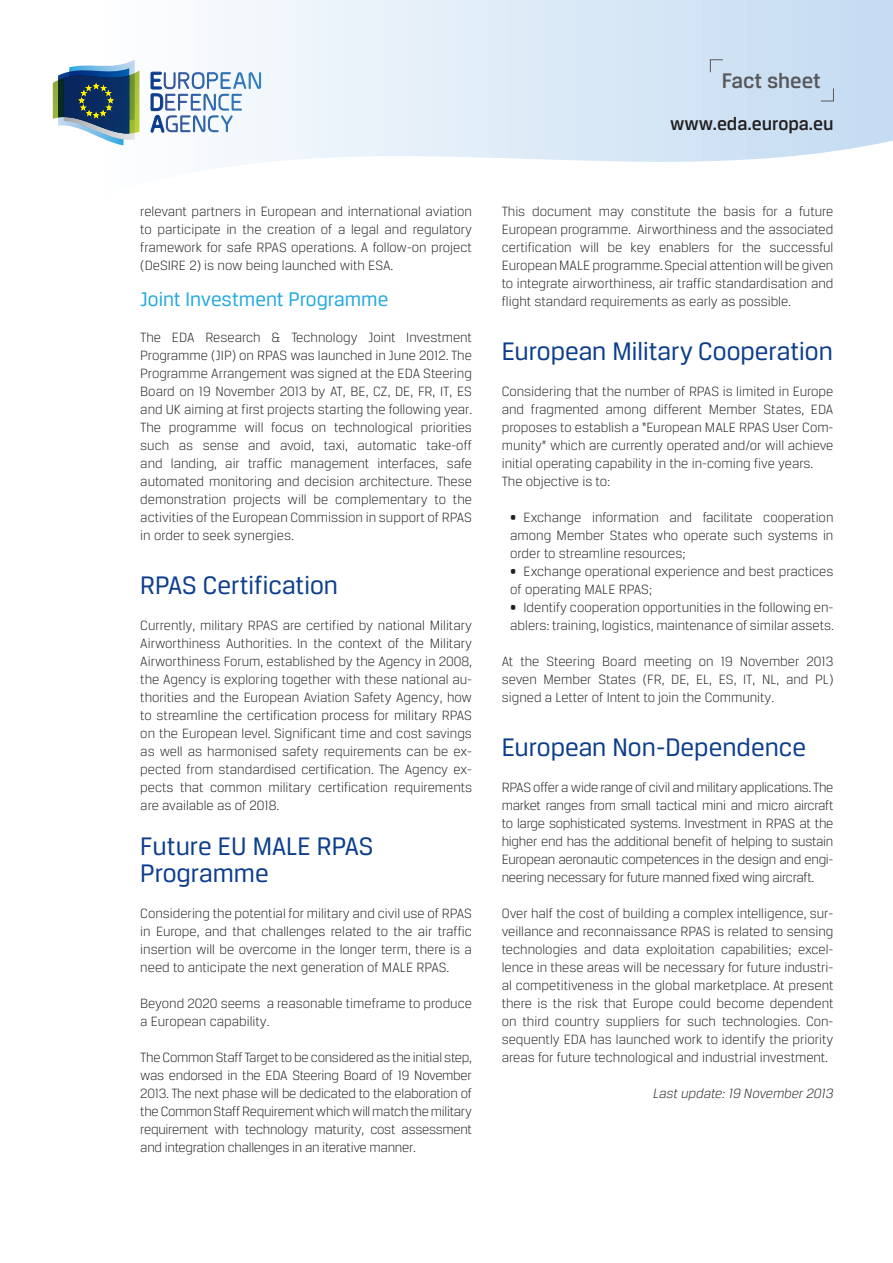
<style>
.page{position:relative;width:893px;height:1263px;background:#fff}
.page>*{position:absolute;margin:0;border:0;box-sizing:border-box;transform-origin:0 0}
.Body{font:27px "Breuer Text";color:#0d3e8d}
.Intertitre_Bleu{font:27px/27px "Breuer Text";color:#0d3e8d}
.t1{font:500 22.5px "Breuer Text";color:#57585a}
.Intertitre_Bleu-2{font:21px "Breuer Text";color:#24aae1}
.t2{font:500 19.5px "Breuer Text";color:#231f20}
.Intertitre_Bleu-3{font:300 14.25px/18px "Breuer Text";color:#231f20;text-align:justify}
.Body-2{font:300 14.25px/18px "Breuer Text";color:#231f20;text-align:justify}
.Body-3{font:italic 300 14.25px "Breuer Text";color:#231f20}
</style>
<div class="page">
<svg style="left:52px;top:0;width:841px;height:167px"></svg>
<svg style="left:710px;top:59px;width:13px;height:14px"></svg>
<svg style="left:820px;top:88px;width:14px;height:13px"></svg>
<svg style="left:53px;top:60px;width:86px;height:85px"></svg>
<svg style="left:151px;top:72px;width:110px;height:60px"></svg>
<p class="Intertitre_Bleu-3" style="left:140px;top:202px;width:333px">relevant partners in European and international aviation to participate in the creation of a legal and regulatory framework for safe RPAS operations. A follow-on project (DeSIRE 2) is now being launched with ESA.</p>
<p class="Intertitre_Bleu-2" style="left:140px;top:288px;width:250px">Joint Investment Programme</p>
<p class="Intertitre_Bleu-3" style="left:140px;top:328px;width:334px">The EDA Research &amp; Technology Joint Investment Programme (JIP) on RPAS was launched in June 2012. The Programme Arrangement was signed at the EDA Steering Board on 19 November 2013 by AT, BE, CZ, DE, FR, IT, ES and UK aiming at first projects starting the following year.</p>
<p class="Intertitre_Bleu-3" style="left:140px;top:418px;width:333px">The programme will focus on technological priorities such as sense and avoid, taxi, automatic take-off and landing, air traffic management interfaces, safe automated monitoring and decision architecture. These demonstration projects will be complementary to the activities of the European Commission in support of RPAS in order to seek synergies.</p>
<p class="Body" style="left:140px;top:571px;width:199px">RPAS Certification</p>
<p class="Body-2" style="left:140px;top:616px;width:333px">Currently, military RPAS are certified by national Military Airworthiness Authorities. In the context of the Military Airworthiness Forum, established by the Agency in 2008, the Agency is exploring together with these national au&shy;thorities and the European Aviation Safety Agency, how to streamline the certification process for military RPAS on the European level. Significant time and cost savings as well as harmonised safety requirements can be ex&shy;pected from standardised certification. The Agency ex&shy;pects that common military certification requirements are available as of 2018.</p>
<p class="Intertitre_Bleu" style="left:140px;top:832px;width:234px">Future EU MALE RPAS<br>Programme</p>
<p class="Body-2" style="left:140px;top:904px;width:333px">Considering the potential for military and civil use of RPAS in Europe, and that challenges related to the air traffic insertion will be overcome in the longer term, there is a need to anticipate the next generation of MALE RPAS.</p>
<p class="Intertitre_Bleu-3" style="left:140px;top:994px;width:333px">Beyond 2020 seems a reasonable timeframe to produce a European capability.</p>
<p class="Intertitre_Bleu-3" style="left:140px;top:1048px;width:333px">The Common Staff Target to be considered as the initial step, was endorsed in the EDA Steering Board of 19 November 2013. The next phase will be dedicated to the elaboration of the Common Staff Requirement which will match the military requirement with technology maturity, cost assessment and integration challenges in an iterative manner.</p>
<p class="t1" style="left:722px;top:68px;width:101px">Fact sheet</p>
<p class="t2" style="left:670px;top:113px;width:165px">www.eda.europa.eu</p>
<p class="Intertitre_Bleu-3" style="left:502px;top:202px;width:333px">This document may constitute the basis for a future European programme. Airworthiness and the associated certification will be key enablers for the successful European MALE programme. Special attention will be given to integrate airworthiness, air traffic standardisation and flight standard requirements as early as possible.</p>
<p class="Body" style="left:502px;top:337px;width:333px">European Military Cooperation</p>
<p class="Body-2" style="left:502px;top:382px;width:333px">Considering that the number of RPAS is limited in Europe and fragmented among different Member States, EDA proposes to establish a “European MALE RPAS User Com&shy;munity” which are currently operated and/or will achieve initial operating capability in the in-coming five years.</p>
<p class="Intertitre_Bleu-3" style="left:502px;top:472px;width:110px">The objective is to:</p>
<p class="Intertitre_Bleu-3" style="left:510px;top:508px;width:325px">• Exchange information and facilitate cooperation among Member States who operate such systems in order to streamline resources;</p>
<p class="Intertitre_Bleu-3" style="left:510px;top:562px;width:325px">• Exchange operational experience and best practices of operating MALE RPAS;</p>
<p class="Intertitre_Bleu-3" style="left:510px;top:598px;width:325px">• Identify cooperation opportunities in the following en&shy;ablers: training, logistics, maintenance of similar assets.</p>
<p class="Intertitre_Bleu-3" style="left:502px;top:652px;width:333px">At the Steering Board meeting on 19 November 2013 seven Member States (FR, DE, EL, ES, IT, NL, and PL) signed a Letter of Intent to join the Community.</p>
<p class="Body" style="left:502px;top:733px;width:306px">European Non-Dependence</p>
<p class="Body-2" style="left:502px;top:778px;width:333px">RPAS offer a wide range of civil and military applications. The market ranges from small tactical mini and micro aircraft to large sophisticated systems. Investment in RPAS at the higher end has the additional benefit of helping to sustain European aeronautic competences in the design and engi&shy;neering necessary for future manned fixed wing aircraft.</p>
<p class="Body-2" style="left:502px;top:904px;width:333px">Over half the cost of building a complex intelligence, sur&shy;veillance and reconnaissance RPAS is related to sensing technologies and data exploitation capabilities; excel&shy;lence in these areas will be necessary for future industri&shy;al competitiveness in the global marketplace. At present there is the risk that Europe could become dependent on third country suppliers for such technologies. Con&shy;sequently EDA has launched work to identify the priority areas for future technological and industrial investment.</p>
<p class="Body-3" style="left:653px;top:1086px;width:182px">Last update: 19 November 2013</p>
</div>
